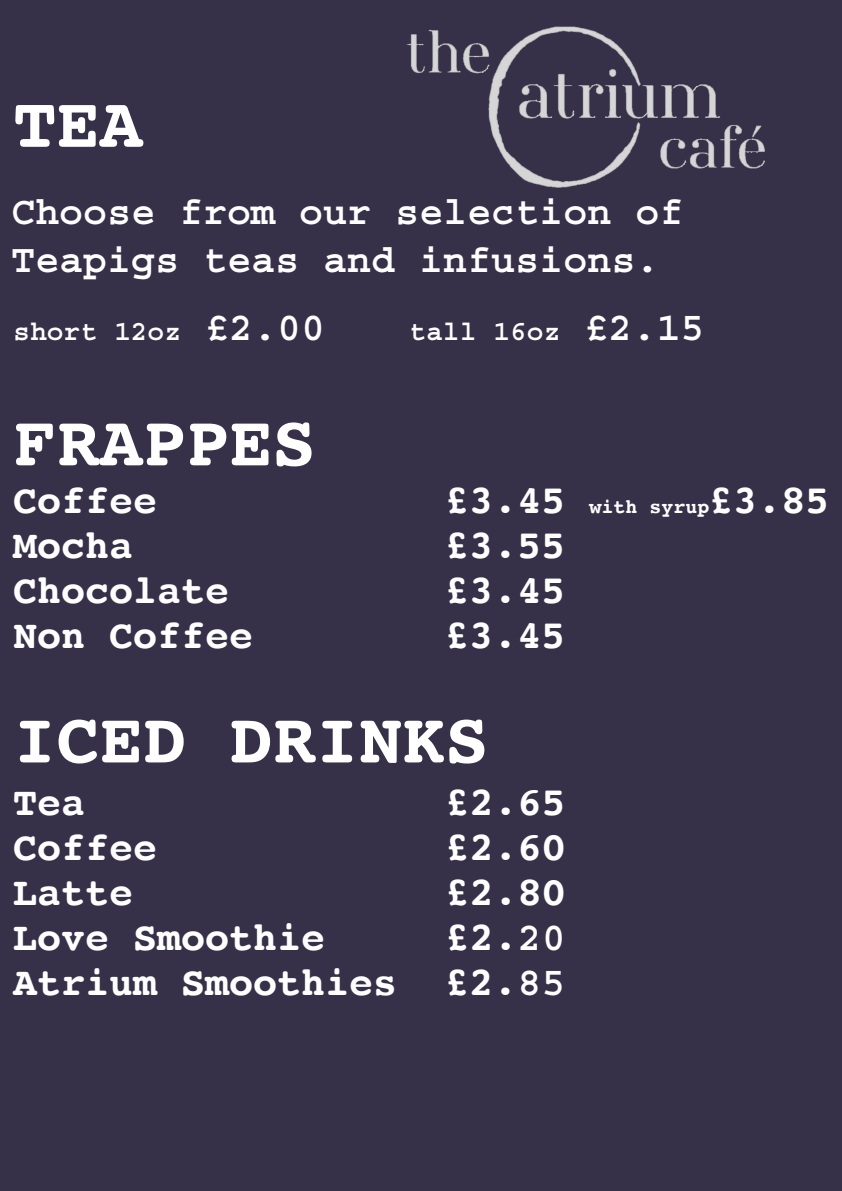
<style>
.page{position:relative;width:842px;height:1191px;background:#363148}
.page>*{position:absolute;margin:0;border:0;box-sizing:border-box;transform-origin:0 0}
.t1{font:700 72px "Courier";color:#fff}
.t2{font:700 40px/45px "Courier";color:#fff}
.t3{font:700 40px/48px "Courier Std";color:#fff}
.t4{font:700 28px "Courier Std";color:#fff}
.s1{font-size:40px}
.s2{font-size:20px}
.s3{font-family:"Courier Std"}
</style>
<div class="page">
<img style="left:406px;top:26px;width:359px;height:162px">
<h1 class="t1" style="left:13px;top:66px;width:131px">TEA</h1>
<p class="t3" style="left:11px;top:188px;width:674px">Choose from our selection of<br>Teapigs teas and infusions.</p>
<p class="t4" style="left:13px;top:316px;width:313px">short 12oz <span class="s1">£2.00</span></p>
<p class="t4" style="left:409px;top:316px;width:297px">tall 16oz <span class="s1">£2.15</span></p>
<h1 class="t1" style="left:13px;top:385px;width:304px">FRAPPES</h1>
<p class="t2" style="left:13px;top:476px;width:145px">Coffee</p>
<p class="t2" style="left:445px;top:476px;width:385px">£3.45 <span class="s2">with syrup</span>£3.85</p>
<p class="t2" style="left:13px;top:521px;width:241px">Mocha<br>Chocolate<br>Non Coffee</p>
<p class="t2" style="left:445px;top:521px;width:121px;text-align:justify">£3.55 £3.45 £3.45</p>
<h1 class="t1" style="left:13px;top:682px;width:477px">ICED DRINKS</h1>
<p class="t2" style="left:13px;top:778px;width:313px">Tea<br>Coffee<br>Latte<br>Love Smoothie</p>
<p class="t2" style="left:13px;top:778px;width:554px;text-align:right">£2.65<br>£2.60<br>£2.80<br>£2.<span class="s3">20<br></span>Atrium Smoothies £2.<span class="s3">85</span></p>
</div>
